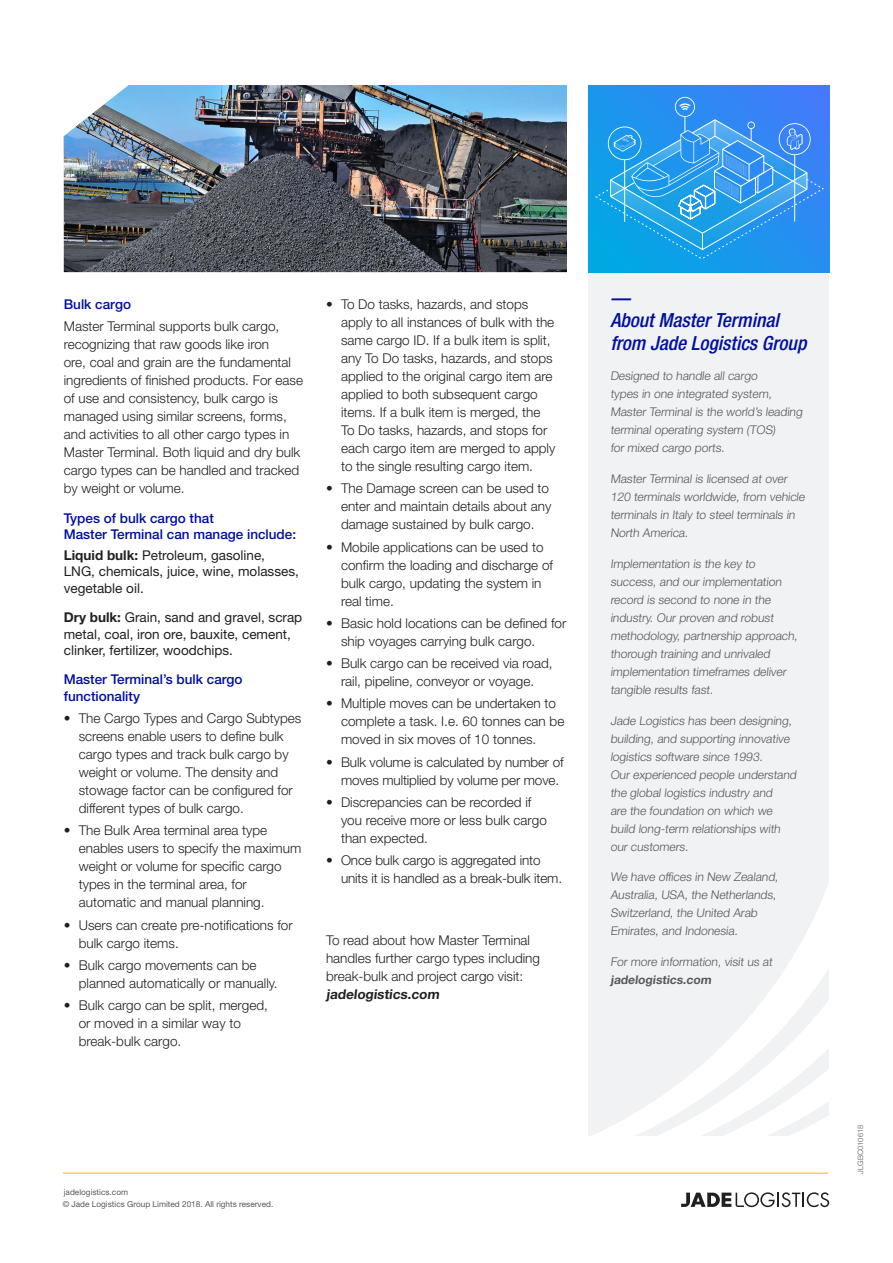
<style>
.page{position:relative;width:893px;height:1263px;background:#fff}
.page>*{position:absolute;margin:0;border:0;box-sizing:border-box;transform-origin:0 0}
.t1{font:italic 500 condensed 19.5px/22.5px "Helvetica Neue LT Std";color:#000f9f}
.Body_Text{font:300 13.5px/18px "Helvetica Neue LT Std";color:#231f20}
.Body_Text-2{font:13.5px/16.5px "Helvetica Neue LT Std";color:#231f20}
.Blue_Subheading{font:500 13.5px/16.5px "Helvetica Neue LT Std";color:#000f9f}
.t2{font:300 12px/18px "Helvetica Neue LT Std";color:#57585a}
.t3{font:700 12px "Helvetica Neue LT Std";color:#57585a}
.t4{font:8.25px "Helvetica Neue LT Std";color:#57585a}
.t5{font:300 7.5px "Helvetica Neue LT Std";color:#57585a}
.s1{font-weight:700}
</style>
<div class="page">
<div style="left:588px;top:268px;width:241px;height:867px;background:#f1f2f3"></div>
<svg style="left:595px;top:885px;width:234px;height:250px"></svg>
<svg style="left:681px;top:1192px;width:148px;height:15px"></svg>
<hr style="left:63px;top:1173px;width:765px;height:1px;background:#f9ae32">
<svg style="left:588px;top:85px;width:241px;height:187px;background:#309bee"></svg>
<img style="left:64px;top:85px;width:503px;height:187px">
<p class="Blue_Subheading" style="left:64px;top:296px;width:69px">Bulk cargo</p>
<p class="Body_Text" style="left:64px;top:317px;width:241px">Master Terminal supports bulk cargo, recognizing that raw goods like iron<br>ore, coal and grain are the fundamental ingredients of finished products. For ease of use and consistency, bulk cargo is managed using similar screens, forms, and activities to all other cargo types in Master Terminal. Both liquid and dry bulk cargo types can be handled and tracked by weight or volume.</p>
<p class="Blue_Subheading" style="left:64px;top:509px;width:234px">Types of bulk cargo that<br>Master Terminal can manage include:</p>
<p class="Body_Text-2" style="left:64px;top:547px;width:237px"><span class="s1">Liquid bulk:</span> Petroleum, gasoline,<br>LNG, chemicals, juice, wine, molasses, vegetable oil.</p>
<p class="Body_Text-2" style="left:64px;top:609px;width:240px"><span class="s1">Dry bulk:</span> Grain, sand and gravel, scrap metal, coal, iron ore, bauxite, cement, clinker, fertilizer, woodchips.</p>
<p class="Blue_Subheading" style="left:64px;top:671px;width:180px">Master Terminal’s bulk cargo functionality</p>
<p class="Body_Text" style="left:79px;top:709px;width:224px;text-indent:-15px">• The Cargo Types and Cargo Subtypes screens enable users to define bulk cargo types and track bulk cargo by weight or volume. The density and stowage factor can be configured for different types of bulk cargo.</p>
<p class="Body_Text" style="left:79px;top:821px;width:224px;text-indent:-15px">• The Bulk Area terminal area type enables users to specify the maximum weight or volume for specific cargo types in the terminal area, for automatic and manual planning.</p>
<p class="Body_Text" style="left:79px;top:915px;width:215px;text-indent:-15px">• Users can create pre-notifications for bulk cargo items.</p>
<p class="Body_Text" style="left:79px;top:956px;width:200px;text-indent:-15px">• Bulk cargo movements can be planned automatically or manually.</p>
<p class="Body_Text" style="left:79px;top:996px;width:191px;text-indent:-15px">• Bulk cargo can be split, merged, or moved in a similar way to break-bulk cargo.</p>
<p class="Body_Text" style="left:341px;top:295px;width:216px;text-indent:-15px">• To Do tasks, hazards, and stops apply to all instances of bulk with the same cargo ID. If a bulk item is split, any To Do tasks, hazards, and stops applied to the original cargo item are applied to both subsequent cargo items. If a bulk item is merged, the To Do tasks, hazards, and stops for each cargo item are merged to apply to the single resulting cargo item.</p>
<p class="Body_Text" style="left:341px;top:479px;width:212px;text-indent:-15px">• The Damage screen can be used to enter and maintain details about any damage sustained by bulk cargo.</p>
<p class="Body_Text" style="left:341px;top:537px;width:214px;text-indent:-15px">• Mobile applications can be used to confirm the loading and discharge of bulk cargo, updating the system in real time.</p>
<p class="Body_Text" style="left:341px;top:614px;width:227px;text-indent:-15px">• Basic hold locations can be defined for ship voyages carrying bulk cargo.</p>
<p class="Body_Text" style="left:326px;top:654px;width:228px;text-align:center">• Bulk cargo can be received via road, rail, pipeline, conveyor or voyage.</p>
<p class="Body_Text" style="left:341px;top:694px;width:225px;text-indent:-15px">• Multiple moves can be undertaken to complete a task. I.e. 60 tonnes can be moved in six moves of 10 tonnes.</p>
<p class="Body_Text" style="left:341px;top:752px;width:224px;text-indent:-15px">• Bulk volume is calculated by number of moves multiplied by volume per move.</p>
<p class="Body_Text" style="left:341px;top:793px;width:207px;text-indent:-15px">• Discrepancies can be recorded if you receive more or less bulk cargo than expected.</p>
<p class="Body_Text" style="left:341px;top:851px;width:223px;text-indent:-15px">• Once bulk cargo is aggregated into units it is handled as a break-bulk item.</p>
<p class="Body_Text" style="left:326px;top:930px;width:216px">To read about how Master Terminal handles further cargo types including break-bulk and project cargo visit: <span class="s1">jadelogistics.com</span></p>
<h1 class="t1" style="left:610px;top:287px;width:197px">—<br>About Master Terminal from Jade Logistics Group</h1>
<p class="t2" style="left:610px;top:367px;width:195px">Designed to handle all cargo<br>types in one integrated system,<br>Master Terminal is the world’s leading terminal operating system (TOS)<br>for mixed cargo ports.</p>
<p class="t2" style="left:610px;top:469px;width:198px">Master Terminal is licensed at over<br>120 terminals worldwide, from vehicle terminals in Italy to steel terminals in<br>North America.</p>
<p class="t2" style="left:610px;top:554px;width:190px">Implementation is the key to success, and our implementation record is second to none in the industry. Our proven and robust methodology, partnership approach, thorough training and unrivaled implementation timeframes deliver tangible results fast.</p>
<p class="t2" style="left:610px;top:711px;width:189px">Jade Logistics has been designing, building, and supporting innovative logistics software since 1993.<br>Our experienced people understand the global logistics industry and<br>are the foundation on which we build long-term relationships with our customers.</p>
<p class="t2" style="left:610px;top:868px;width:171px">We have offices in New Zealand,<br>Australia, USA, the Netherlands,<br>Switzerland, the United Arab<br>Emirates, and Indonesia.</p>
<p class="t2" style="left:610px;top:952px;width:165px">For more information, visit us at</p>
<p class="t3" style="left:610px;top:972px;width:104px">jadelogistics.com</p>
<p class="t4" style="left:64px;top:1187px;width:66px">jadelogistics.com</p>
<p class="t4" style="left:63px;top:1199px;width:212px">© Jade Logistics Group Limited 2018. All rights reserved.</p>
<p class="t5" style="left:856px;top:1173px;width:50px;rotate:-90deg">JLGBC010618</p>
</div>
